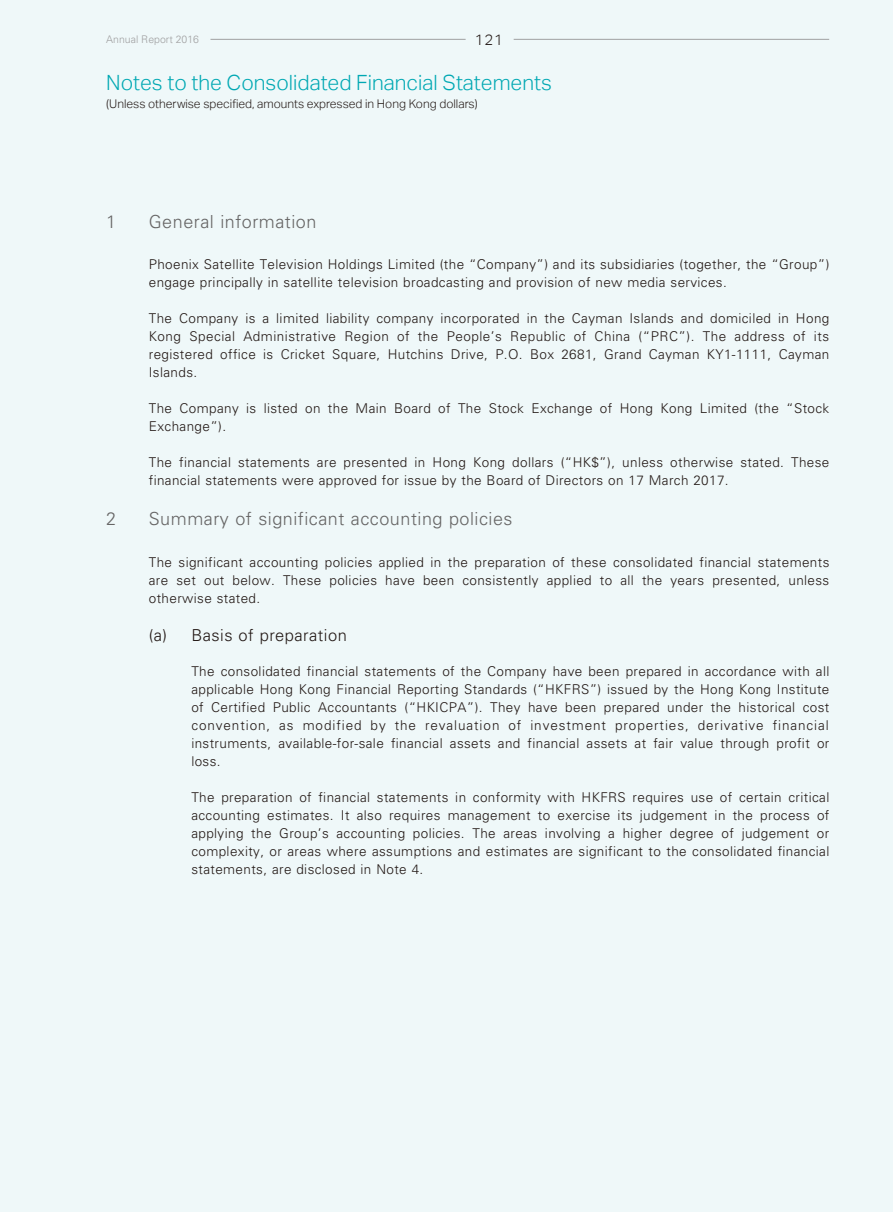
<style>
.page{position:relative;width:893px;height:1212px;background:#eff8f9}
.page>*{position:absolute;margin:0;border:0;box-sizing:border-box;transform-origin:0 0}
.t1{font:300 21px "Aktiv Grotesk";color:#00a8b3}
.t2{font:300 18px "Univers LT Std";letter-spacing:.03em;color:#666565}
.t3{font:300 16.5px "Univers LT Std";letter-spacing:.03em;color:#231916}
.t4{font:300 15px "Aktiv Grotesk";color:#231916}
.t5{font:300 13.5px/18px "Univers LT Std";letter-spacing:.03em;color:#231916;text-align:justify}
.t6{font:300 12px "Aktiv Grotesk";color:#231916}
.t7{font:300 10.5px "Univers LT Std";color:#a0a0a1}
</style>
<div class="page">
<hr style="left:210px;top:39px;width:256px;height:1px;background:#a0a0a1">
<hr style="left:514px;top:39px;width:315px;height:1px;background:#a0a0a1">
<p class="t4" style="left:475px;top:31px;width:30px">121</p>
<p class="t7" style="left:106px;top:33px;width:94px">Annual Report 2016</p>
<h1 class="t1" style="left:106px;top:71px;width:447px">Notes to the Consolidated Financial Statements</h1>
<p class="t6" style="left:106px;top:97px;width:373px">(Unless otherwise specified, amounts expressed in Hong Kong dollars)</p>
<h2 class="t2" style="left:106px;top:210px;width:12px">1</h2>
<h2 class="t2" style="left:149px;top:210px;width:169px">General information</h2>
<p class="t5" style="left:149px;top:255px;width:682px">Phoenix Satellite Television Holdings Limited (the “Company”) and its subsidiaries (together, the “Group”) engage principally in satellite television broadcasting and provision of new media services.</p>
<p class="t5" style="left:149px;top:309px;width:682px">The Company is a limited liability company incorporated in the Cayman Islands and domiciled in Hong Kong Special Administrative Region of the People’s Republic of China (“PRC”). The address of its registered office is Cricket Square, Hutchins Drive, P.O. Box 2681, Grand Cayman KY1-1111, Cayman Islands.</p>
<p class="t5" style="left:149px;top:399px;width:682px">The Company is listed on the Main Board of The Stock Exchange of Hong Kong Limited (the “Stock<br>Exchange”).</p>
<p class="t5" style="left:149px;top:453px;width:682px">The financial statements are presented in Hong Kong dollars (“HK$”), unless otherwise stated. These financial statements were approved for issue by the Board of Directors on 17 March 2017.</p>
<h2 class="t2" style="left:106px;top:508px;width:12px">2</h2>
<h2 class="t2" style="left:149px;top:508px;width:365px">Summary of significant accounting policies</h2>
<p class="t5" style="left:149px;top:553px;width:682px">The significant accounting policies applied in the preparation of these consolidated financial statements are set out below. These policies have been consistently applied to all the years presented, unless otherwise stated.</p>
<p class="t3" style="left:149px;top:625px;width:199px">(a) Basis of preparation</p>
<p class="t5" style="left:191px;top:662px;width:640px">The consolidated financial statements of the Company have been prepared in accordance with all applicable Hong Kong Financial Reporting Standards (“HKFRS”) issued by the Hong Kong Institute of Certified Public Accountants (“HKICPA”). They have been prepared under the historical cost convention, as modified by the revaluation of investment properties, derivative financial instruments, available-for-sale financial assets and financial assets at fair value through profit or loss.</p>
<p class="t5" style="left:191px;top:788px;width:640px">The preparation of financial statements in conformity with HKFRS requires use of certain critical accounting estimates. It also requires management to exercise its judgement in the process of applying the Group’s accounting policies. The areas involving a higher degree of judgement or complexity, or areas where assumptions and estimates are significant to the consolidated financial statements, are disclosed in Note 4.</p>
</div>
